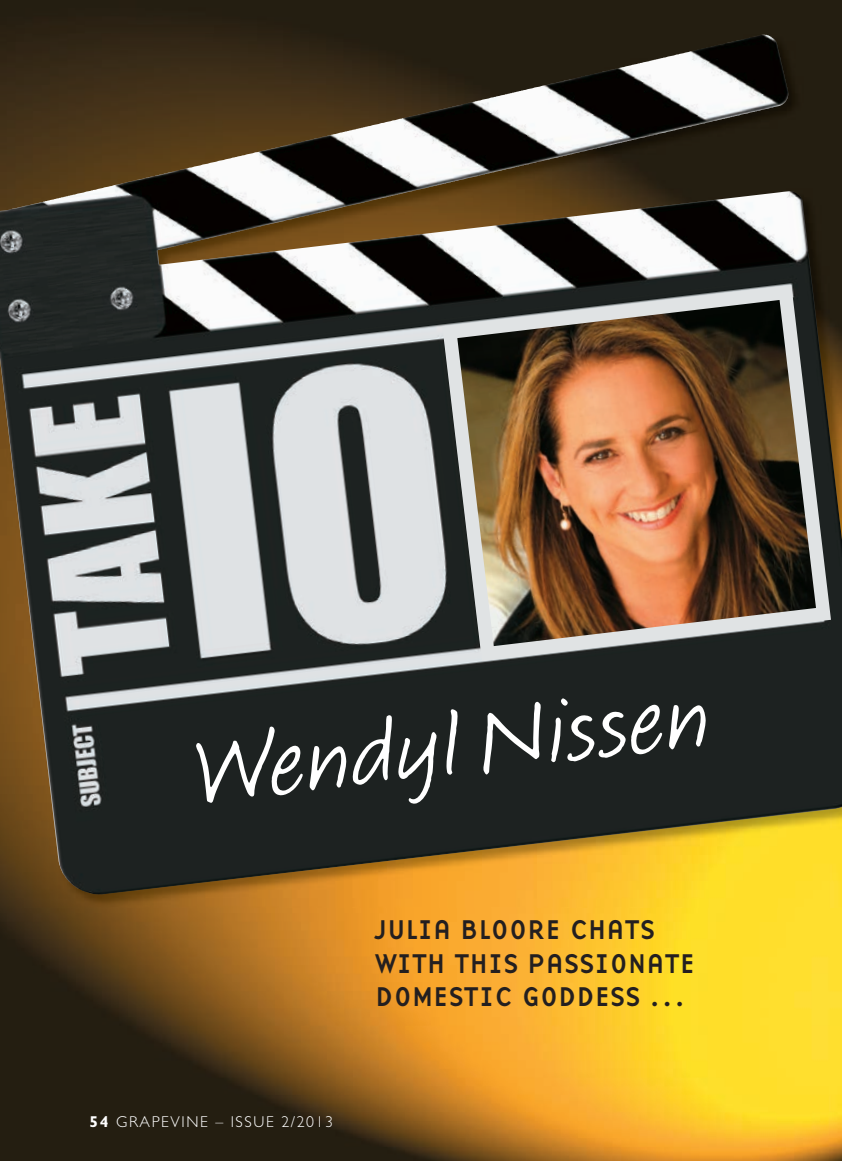
<style>
.page{position:relative;width:842px;height:1161px;background:#fff}
.page>*{position:absolute;margin:0;border:0;box-sizing:border-box;transform-origin:0 0}
.t1{font:93.38px "Calliope MVB";color:#fff}
.t2{font:28.12px/33.8px "Base Nine";letter-spacing:-.015em;color:#231f20}
.t3{font:300 15.75px "Gill Sans";letter-spacing:.1em;color:#fff}
.s1{font-weight:700}
</style>
<div class="page">
<img style="left:0;top:0;width:842px;height:1161px">
<img style="left:470px;top:35px;width:293px;height:68px">
<img style="left:442px;top:285px;width:389px;height:376px">
<h1 class="t1" style="left:187px;top:720px;width:522px;rotate:-7deg">Wendyl Nissen</h1>
<p class="t2" style="left:375px;top:912px;width:322px">JULIA BLOORE CHATS<br>WITH THIS PASSIONATE<br>DOMESTIC GODDESS …</p>
<p class="t3" style="left:90px;top:1113px;width:245px"><span class="s1">54</span> GRAPEVINE – ISSUE 2/2013</p>
</div>
